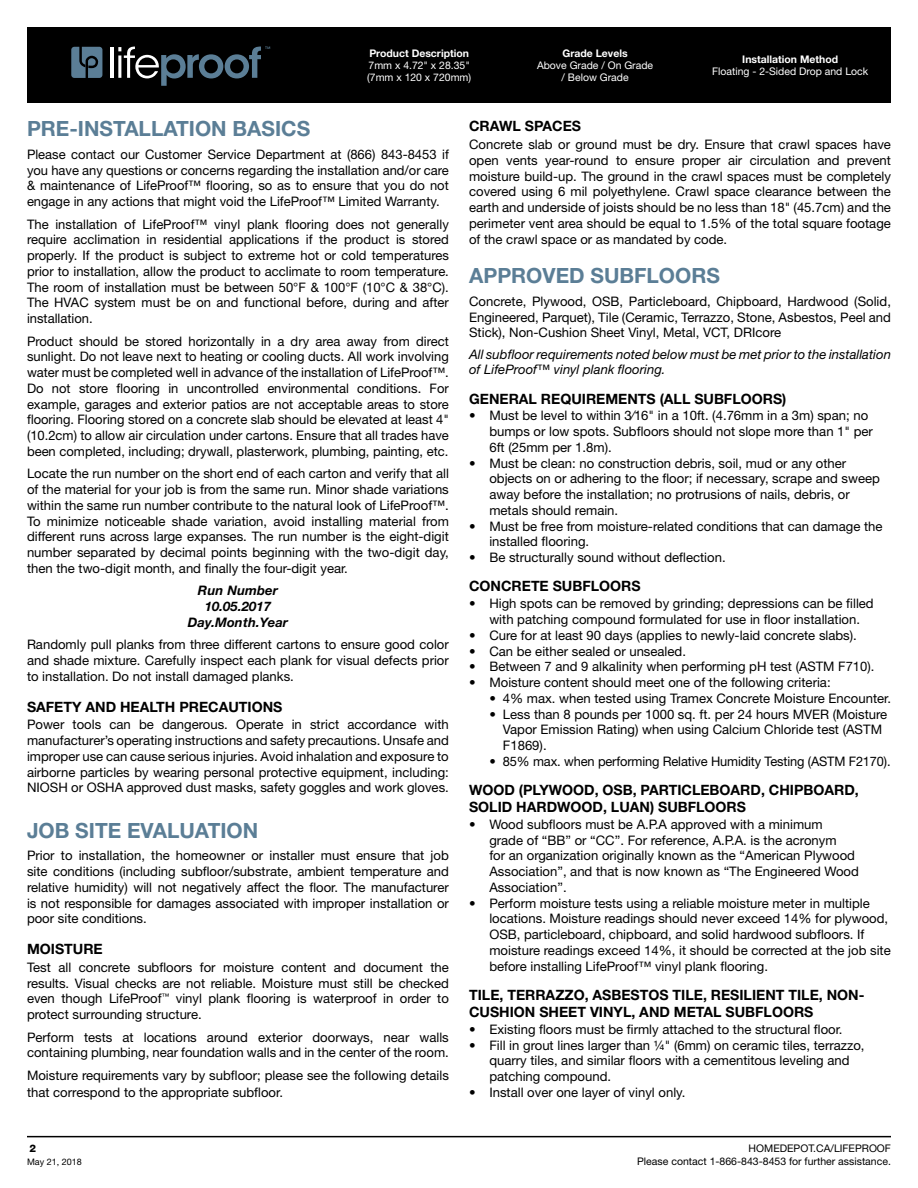
<style>
.page{position:relative;width:918px;height:1188px;background:#fff}
.page>*{position:absolute;margin:0;border:0;box-sizing:border-box;transform-origin:0 0}
.t1{font:700 21px "Helvetica Neue";color:#5b7e96}
.t2{font:700 14.25px/17.1px "Helvetica Neue";color:#000}
.t3{font:13.2px/15.8px "Helvetica Neue";color:#000;text-align:justify}
.t4{font:italic 13.2px/15.8px "Helvetica Neue";color:#000}
.t5{font:italic 700 13.2px/15.8px "Helvetica Neue";letter-spacing:.01em;color:#000;text-align:center}
.t6{font:10.5px/12px "Helvetica Neue";color:#fff;text-align:center}
.t7{font:10.5px "Helvetica Neue";color:#000}
.t8{font:700 10.5px "Helvetica Neue";color:#fff}
.t9{font:800 10.5px "Helvetica Neue";color:#000}
.t10{font:9px "Helvetica Neue";color:#000}
</style>
<div class="page">
<hr style="left:27px;top:1136px;width:864px;height:1px;background:#000">
<div style="left:27px;top:27px;width:864px;height:76px;background:#000"></div>
<svg style="left:71px;top:47px;width:31px;height:31px"></svg>
<hr style="left:110px;top:47px;width:3px;height:31px;background:#fff">
<svg style="left:118px;top:47px;width:152px;height:39px"></svg>
<p class="t8" style="left:369px;top:47px;width:101px">Product Description</p>
<p class="t6" style="left:367px;top:59px;width:106px;text-align:left">7mm x 4.72" x 28.35" (7mm x 120 x 720mm)</p>
<p class="t8" style="left:563px;top:47px;width:67px">Grade Levels</p>
<p class="t6" style="left:537px;top:59px;width:118px">Above Grade / On Grade / Below Grade</p>
<p class="t8" style="left:742px;top:53px;width:97px">Installation Method</p>
<p class="t6" style="left:712px;top:65px;width:157px">Floating - 2-Sided Drop and Lock</p>
<h1 class="t1" style="left:27px;top:116px;width:285px">PRE-INSTALLATION BASICS</h1>
<p class="t3" style="left:27px;top:146px;width:423px">Please contact our Customer Service Department at (866) 843-8453 if you have any questions or concerns regarding the installation and/or care &amp; maintenance of LifeProof™ flooring, so as to ensure that you do not engage in any actions that might void the LifeProof™ Limited Warranty.</p>
<p class="t3" style="left:27px;top:216px;width:423px">The installation of LifeProof™ vinyl plank flooring does not generally require acclimation in residential applications if the product is stored properly. If the product is subject to extreme hot or cold temperatures prior to installation, allow the product to acclimate to room temperature.<br>The room of installation must be between 50°F &amp; 100°F (10°C &amp; 38°C).<br>The HVAC system must be on and functional before, during and after installation.</p>
<p class="t3" style="left:27px;top:333px;width:423px">Product should be stored horizontally in a dry area away from direct sunlight. Do not leave next to heating or cooling ducts. All work involving water must be completed well in advance of the installation of LifeProof™.<br>Do not store flooring in uncontrolled environmental conditions. For example, garages and exterior patios are not acceptable areas to store flooring. Flooring stored on a concrete slab should be elevated at least 4" (10.2cm) to allow air circulation under cartons. Ensure that all trades have been completed, including; drywall, plasterwork, plumbing, painting, etc.</p>
<p class="t3" style="left:27px;top:466px;width:423px">Locate the run number on the short end of each carton and verify that all of the material for your job is from the same run. Minor shade variations within the same run number contribute to the natural look of LifeProof™.<br>To minimize noticeable shade variation, avoid installing material from different runs across large expanses. The run number is the eight-digit number separated by decimal points beginning with the two-digit day, then the two-digit month, and finally the four-digit year.</p>
<p class="t5" style="left:188px;top:583px;width:102px">Run Number<br>10.05.2017<br>Day.Month.Year</p>
<p class="t3" style="left:27px;top:637px;width:423px">Randomly pull planks from three different cartons to ensure good color and shade mixture. Carefully inspect each plank for visual defects prior to installation. Do not install damaged planks.</p>
<p class="t2" style="left:27px;top:698px;width:257px">SAFETY AND HEALTH PRECAUTIONS</p>
<p class="t3" style="left:27px;top:717px;width:423px">Power tools can be dangerous. Operate in strict accordance with manufacturer’s operating instructions and safety precautions. Unsafe and improper use can cause serious injuries. Avoid inhalation and exposure to airborne particles by wearing personal protective equipment, including:<br>NIOSH or OSHA approved dust masks, safety goggles and work gloves.</p>
<h1 class="t1" style="left:27px;top:817px;width:233px">JOB SITE EVALUATION</h1>
<p class="t3" style="left:27px;top:848px;width:423px">Prior to installation, the homeowner or installer must ensure that job site conditions (including subfloor/substrate, ambient temperature and relative humidity) will not negatively affect the floor. The manufacturer is not responsible for damages associated with improper installation or poor site conditions.</p>
<p class="t2" style="left:27px;top:940px;width:77px">MOISTURE</p>
<p class="t3" style="left:27px;top:959px;width:423px">Test all concrete subfloors for moisture content and document the results. Visual checks are not reliable. Moisture must still be checked even though LifeProof<sup>™</sup> vinyl plank flooring is waterproof in order to protect surrounding structure.</p>
<p class="t3" style="left:27px;top:1029px;width:423px">Perform tests at locations around exterior doorways, near walls containing plumbing, near foundation walls and in the center of the room.</p>
<p class="t3" style="left:27px;top:1066px;width:423px;line-height:17.1px">Moisture requirements vary by subfloor; please see the following details that correspond to the appropriate subfloor.</p>
<p class="t2" style="left:469px;top:117px;width:113px">CRAWL SPACES</p>
<p class="t3" style="left:469px;top:136px;width:423px">Concrete slab or ground must be dry. Ensure that crawl spaces have open vents year-round to ensure proper air circulation and prevent moisture build-up. The ground in the crawl spaces must be completely covered using 6 mil polyethylene. Crawl space clearance between the earth and underside of joists should be no less than 18" (45.7cm) and the perimeter vent area should be equal to 1.5% of the total square footage of the crawl space or as mandated by code.</p>
<h1 class="t1" style="left:469px;top:263px;width:252px">APPROVED SUBFLOORS</h1>
<p class="t3" style="left:469px;top:293px;width:423px">Concrete, Plywood, OSB, Particleboard, Chipboard, Hardwood (Solid, Engineered, Parquet), Tile (Ceramic, Terrazzo, Stone, Asbestos, Peel and Stick), Non-Cushion Sheet Vinyl, Metal, VCT, DRIcore</p>
<p class="t4" style="left:469px;top:346px;width:423px">All subfloor requirements noted below must be met prior to the installation of LifeProof™ vinyl plank flooring.</p>
<p class="t2" style="left:469px;top:390px;width:319px">GENERAL REQUIREMENTS (ALL SUBFLOORS)</p>
<p class="t3" style="left:489px;top:408px;width:385px;text-align:left;text-indent:-20px">• Must be level to within 3⁄16" in a 10ft. (4.76mm in a 3m) span; no bumps or low spots. Subfloors should not slope more than 1" per<br>6ft (25mm per 1.8m).</p>
<p class="t3" style="left:489px;top:455px;width:392px;text-align:left;text-indent:-20px">• Must be clean: no construction debris, soil, mud or any other objects on or adhering to the floor; if necessary, scrape and sweep away before the installation; no protrusions of nails, debris, or metals should remain.</p>
<p class="t3" style="left:489px;top:518px;width:395px;text-indent:-20px">• Must be free from moisture-related conditions that can damage the installed flooring.</p>
<p class="t3" style="left:469px;top:549px;width:258px">• Be structurally sound without deflection.</p>
<p class="t2" style="left:469px;top:577px;width:173px">CONCRETE SUBFLOORS</p>
<p class="t3" style="left:469px;top:596px;width:406px;text-align:center">• High spots can be removed by grinding; depressions can be filled with patching compound formulated for use in floor installation.</p>
<p class="t3" style="left:469px;top:627px;width:389px">• Cure for at least 90 days (applies to newly-laid concrete slabs).</p>
<p class="t3" style="left:469px;top:643px;width:218px">• Can be either sealed or unsealed.</p>
<p class="t3" style="left:469px;top:659px;width:407px">• Between 7 and 9 alkalinity when performing pH test (ASTM F710).</p>
<p class="t3" style="left:469px;top:674px;width:363px">• Moisture content should meet one of the following criteria:</p>
<p class="t3" style="left:489px;top:690px;width:403px">• 4% max. when tested using Tramex Concrete Moisture Encounter.</p>
<p class="t3" style="left:503px;top:706px;width:386px;text-align:left;text-indent:-14px">• Less than 8 pounds per 1000 sq. ft. per 24 hours MVER (Moisture<br>Vapor Emission Rating) when using Calcium Chloride test (ASTM<br>F1869).</p>
<p class="t3" style="left:489px;top:753px;width:403px">• 85% max. when performing Relative Humidity Testing (ASTM F2170).</p>
<p class="t2" style="left:469px;top:781px;width:391px">WOOD (PLYWOOD, OSB, PARTICLEBOARD, CHIPBOARD,<br>SOLID HARDWOOD, LUAN) SUBFLOORS</p>
<p class="t3" style="left:489px;top:816px;width:371px;text-align:left;text-indent:-20px">• Wood subfloors must be A.P.A approved with a minimum grade of “BB” or “CC”. For reference, A.P.A. is the acronym<br>for an organization originally known as the “American Plywood Association”, and that is now known as “The Engineered Wood Association”.</p>
<p class="t3" style="left:489px;top:895px;width:403px;text-align:left;text-indent:-20px">• Perform moisture tests using a reliable moisture meter in multiple locations. Moisture readings should never exceed 14% for plywood, OSB, particleboard, chipboard, and solid hardwood subfloors. If moisture readings exceed 14%, it should be corrected at the job site before installing LifeProof™ vinyl plank flooring.</p>
<p class="t2" style="left:469px;top:986px;width:397px">TILE, TERRAZZO, ASBESTOS TILE, RESILIENT TILE, NON-<br>CUSHION SHEET VINYL, AND METAL SUBFLOORS</p>
<p class="t3" style="left:469px;top:1021px;width:375px">• Existing floors must be firmly attached to the structural floor.</p>
<p class="t3" style="left:489px;top:1037px;width:377px;text-align:left;text-indent:-20px">• Fill in grout lines larger than ¼" (6mm) on ceramic tiles, terrazzo, quarry tiles, and similar floors with a cementitous leveling and patching compound.</p>
<p class="t3" style="left:469px;top:1084px;width:218px">• Install over one layer of vinyl only.</p>
<p class="t9" style="left:30px;top:1142px;width:8px">2</p>
<p class="t7" style="left:749px;top:1142px;width:144px">HOMEDEPOT.CA/LIFEPROOF</p>
<p class="t10" style="left:27px;top:1156px;width:56px">May 21, 2018</p>
<p class="t7" style="left:637px;top:1155px;width:255px">Please contact 1-866-843-8453 for further assistance.</p>
</div>
